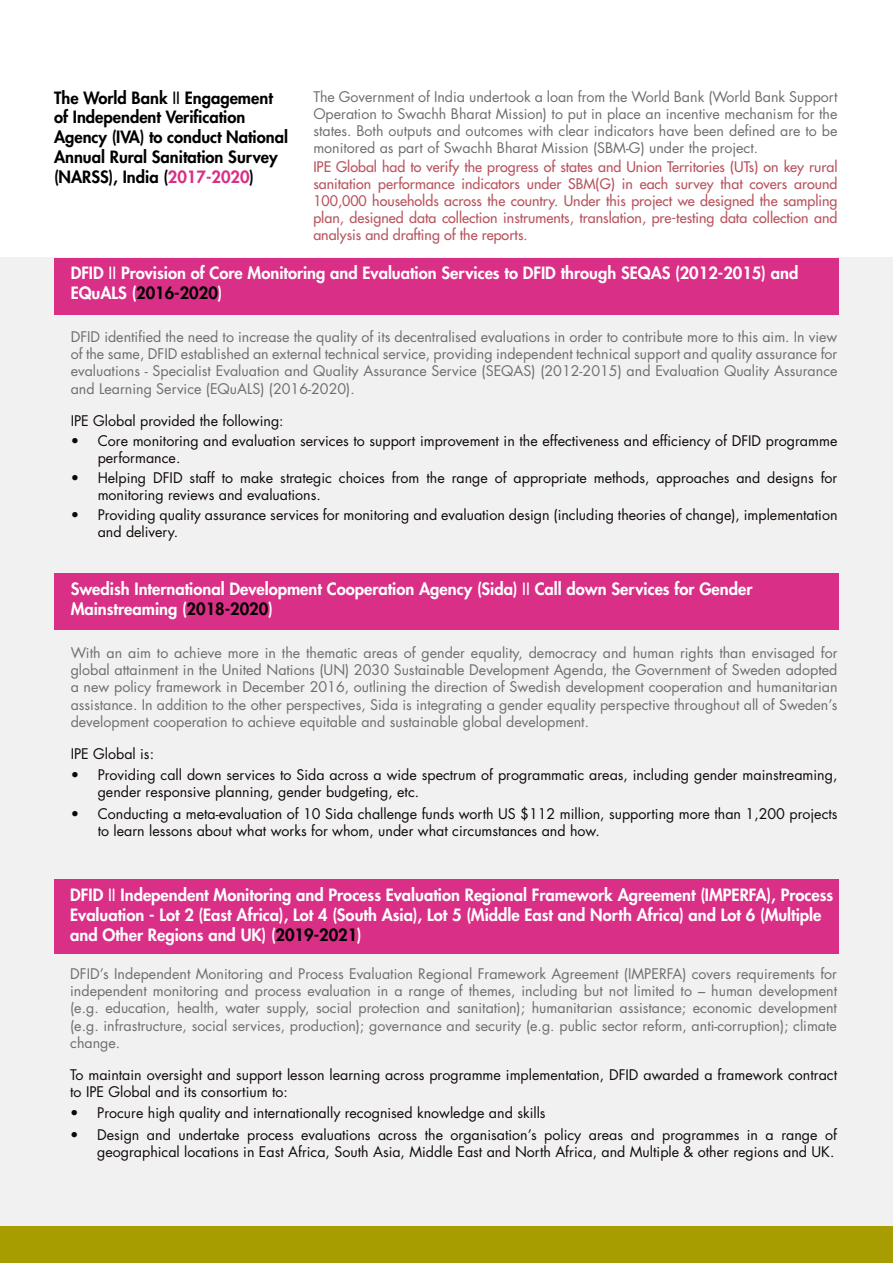
<style>
.page{position:relative;width:893px;height:1263px;background:#fff}
.page>*{position:absolute;margin:0;border:0;box-sizing:border-box;transform-origin:0 0}
.t1{font:800 16.5px/19.8px "Futura Std";color:#fff}
.t2{font:800 16.5px/19.8px "Futura Std";color:#000}
.t3{font:14.25px/17.1px "Futura Std";color:#6d6e71;text-align:justify}
.t4{font:14.25px/17.1px "Futura Std";color:#100906}
.t5{font:500 14.25px/17.1px "Futura Std";color:#b8545e;text-align:justify}
.s1{font-weight:500}
.s2{color:#d92f86}
.s3{color:#000}
</style>
<div class="page">
<div style="left:0;top:1225px;width:893px;height:38px;background:#a79c00"></div>
<div style="left:0;top:258px;width:893px;height:967px;background:#f1f1f2"></div>
<div style="left:54px;top:258px;width:785px;height:56px;background:#d92f86"></div>
<div style="left:54px;top:573px;width:785px;height:57px;background:#d92f86"></div>
<div style="left:54px;top:879px;width:784px;height:75px;background:#d92f86"></div>
<p class="t2" style="left:54px;top:88px;width:236px">The World Bank <span class="s1">II</span> Engagement of Independent Verification<br>Agency (IVA) to conduct National<br>Annual Rural Sanitation Survey (NARSS), India (<span class="s2">2017-2020</span>)</p>
<p class="t3" style="left:313px;top:88px;width:526px">The Government of India undertook a loan from the World Bank (World Bank Support Operation to Swachh Bharat Mission) to put in place an incentive mechanism for the states. Both outputs and outcomes with clear indicators have been defined are to be monitored as part of Swachh Bharat Mission (SBM-G) under the project.</p>
<p class="t5" style="left:313px;top:158px;width:526px">IPE Global had to verify the progress of states and Union Territories (UTs) on key rural sanitation performance indicators under SBM(G) in each survey that covers around 100,000 households across the country. Under this project we designed the sampling plan, designed data collection instruments, translation, pre-testing data collection and analysis and drafting of the reports.</p>
<p class="t1" style="left:71px;top:263px;width:729px">DFID <span class="s1">II</span> Provision of Core Monitoring and Evaluation Services to DFID through SEQAS (2012-2015) and<br>EQuALS (<span class="s3">2016-2020</span>)</p>
<p class="t3" style="left:71px;top:329px;width:768px">DFID identified the need to increase the quality of its decentralised evaluations in order to contribute more to this aim. In view of the same, DFID established an external technical service, providing independent technical support and quality assurance for evaluations - Specialist Evaluation and Quality Assurance Service (SEQAS) (2012-2015) and Evaluation Quality Assurance and Learning Service (EQuALS) (2016-2020).</p>
<p class="t4" style="left:71px;top:412px;width:214px">IPE Global provided the following:</p>
<p class="t4" style="left:98px;top:432px;width:741px;text-indent:-27px">• Core monitoring and evaluation services to support improvement in the effectiveness and efficiency of DFID programme performance.</p>
<p class="t4" style="left:98px;top:469px;width:741px;text-indent:-27px">• Helping DFID staff to make strategic choices from the range of appropriate methods, approaches and designs for monitoring reviews and evaluations.</p>
<p class="t4" style="left:98px;top:506px;width:741px;text-indent:-27px">• Providing quality assurance services for monitoring and evaluation design (including theories of change), implementation and delivery.</p>
<p class="t1" style="left:71px;top:579px;width:683px">Swedish International Development Cooperation Agency (Sida) <span class="s1">II</span> Call down Services for Gender<br>Mainstreaming (<span class="s3">2018-2020</span>)</p>
<p class="t3" style="left:71px;top:644px;width:768px">With an aim to achieve more in the thematic areas of gender equality, democracy and human rights than envisaged for global attainment in the United Nations (UN) 2030 Sustainable Development Agenda, the Government of Sweden adopted a new policy framework in December 2016, outlining the direction of Swedish development cooperation and humanitarian assistance. In addition to the other perspectives, Sida is integrating a gender equality perspective throughout all of Sweden’s development cooperation to achieve equitable and sustainable global development.</p>
<p class="t4" style="left:71px;top:745px;width:85px">IPE Global is:</p>
<p class="t4" style="left:98px;top:767px;width:741px;text-indent:-27px">• Providing call down services to Sida across a wide spectrum of programmatic areas, including gender mainstreaming, gender responsive planning, gender budgeting, etc.</p>
<p class="t4" style="left:98px;top:805px;width:741px;text-indent:-27px">• Conducting a meta-evaluation of 10 Sida challenge funds worth US $112 million, supporting more than 1,200 projects to learn lessons about what works for whom, under what circumstances and how.</p>
<p class="t1" style="left:70px;top:885px;width:764px">DFID <span class="s1">II</span> Independent Monitoring and Process Evaluation Regional Framework Agreement (IMPERFA), Process<br>Evaluation - Lot 2 (East Africa), Lot 4 (South Asia), Lot 5 (Middle East and North Africa) and Lot 6 (Multiple and Other Regions and UK) (<span class="s3">2019-2021</span>)</p>
<p class="t3" style="left:70px;top:965px;width:768px">DFID’s Independent Monitoring and Process Evaluation Regional Framework Agreement (IMPERFA) covers requirements for independent monitoring and process evaluation in a range of themes, including but not limited to – human development (e.g. education, health, water supply, social protection and sanitation); humanitarian assistance; economic development (e.g. infrastructure, social services, production); governance and security (e.g. public sector reform, anti-corruption); climate change.</p>
<p class="t4" style="left:70px;top:1066px;width:768px">To maintain oversight and support lesson learning across programme implementation, DFID awarded a framework contract to IPE Global and its consortium to:</p>
<p class="t4" style="left:70px;top:1105px;width:477px">• Procure high quality and internationally recognised knowledge and skills</p>
<p class="t4" style="left:70px;top:1126px;width:768px;text-align:right">• Design and undertake process evaluations across the organisation’s policy areas and programmes in a range of geographical locations in East Africa, South Asia, Middle East and North Africa, and Multiple &amp; other regions and UK.</p>
</div>
